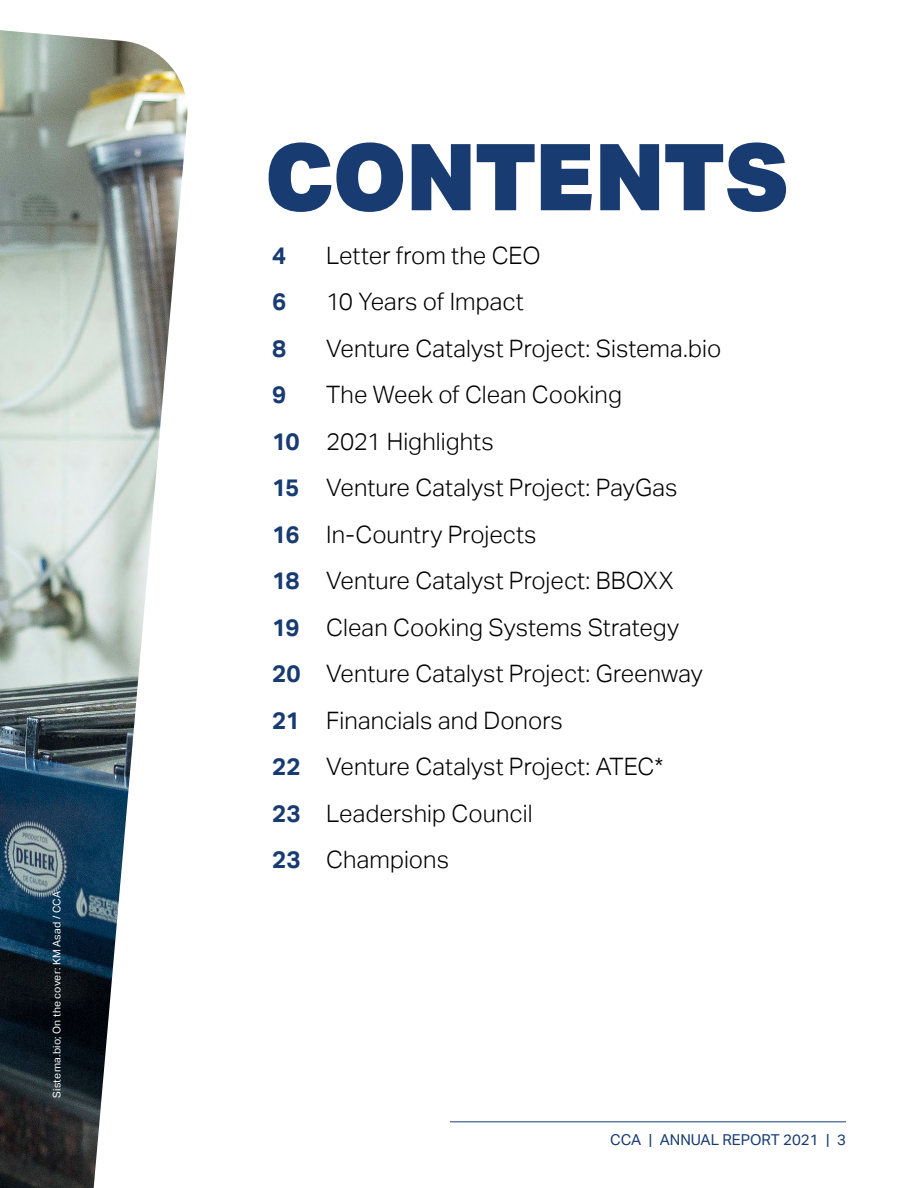
<style>
.page{position:relative;width:918px;height:1188px;background:#fff}
.page>*{position:absolute;margin:0;border:0;box-sizing:border-box;transform-origin:0 0}
.t1{font:900 92.55px "Aktiv Grotesk";letter-spacing:-.01em;color:#183b72}
.t2{font:300 24px/46.5px "Aktiv Grotesk";color:#000}
.t3{font:700 24px "Aktiv Grotesk";color:#183b72}
.t4{font:15px "Aktiv Grotesk";color:#183b72}
.t5{font:10.5px "Aktiv Grotesk";letter-spacing:.025em;color:#fff}
.s1{font-weight:700;color:#183b72}
</style>
<div class="page">
<img style="left:0;top:30px;width:188px;height:1158px">
<hr style="left:450px;top:1121px;width:396px;height:1px;background:#183b72">
<p class="t5" style="left:51px;top:1098px;width:208px;rotate:-90deg">Sistema.bio; On the cover: KM Asad / CCA</p>
<h1 class="t1" style="left:265px;top:117px;width:525px">CONTENTS</h1>
<p class="t3" style="left:272px;top:241px;width:16px">4</p>
<p class="t2" style="left:326px;top:232px;width:216px">Letter from the CEO</p>
<p class="t3" style="left:272px;top:288px;width:16px">6</p>
<p class="t2" style="left:326px;top:279px;width:199px">10 Years of Impact</p>
<p class="t3" style="left:272px;top:334px;width:16px">8</p>
<p class="t2" style="left:326px;top:325px;width:397px">Venture Catalyst Project: Sistema.bio</p>
<p class="t3" style="left:272px;top:381px;width:16px">9</p>
<p class="t2" style="left:272px;top:372px;width:432px;text-indent:54px">The Week of Clean Cooking<br><span class="s1">10</span> 2021 Highlights<br><span class="s1">15</span> Venture Catalyst Project: PayGas<br><span class="s1">16</span> In-Country Projects<br><span class="s1">18</span> Venture Catalyst Project: BBOXX<br><span class="s1">19</span> Clean Cooking Systems Strategy<br><span class="s1">20</span> Venture Catalyst Project: Greenway<br><span class="s1">21</span> Financials and Donors<br><span class="s1">22</span> Venture Catalyst Project: ATEC*<br><span class="s1">23</span> Leadership Council<br><span class="s1">23</span> Champions</p>
<p class="t4" style="left:610px;top:1131px;width:237px">CCA | ANNUAL REPORT 2021 | 3</p>
</div>
